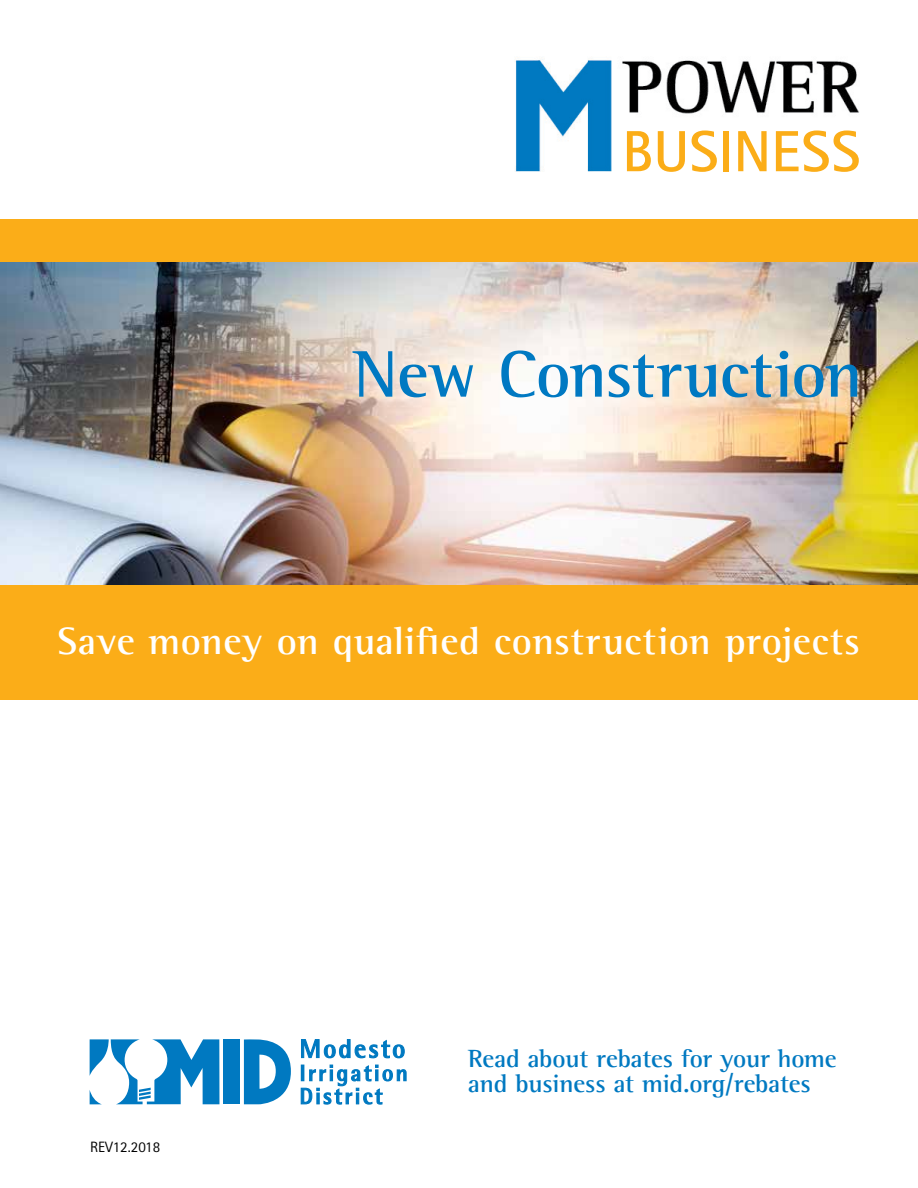
<style>
.page{position:relative;width:918px;height:1188px;background:#fff}
.page>*{position:absolute;margin:0;border:0;box-sizing:border-box;transform-origin:0 0}
.t1{font:700 67.5px "Rotis Semi Serif";letter-spacing:-.015em;color:#0079c2}
.t2{font:700 58.05px "Rotis Sans Serif Std";letter-spacing:.005em;color:#fbad18}
.t3{font:700 39px "Rotis Semi Serif";letter-spacing:.01em;color:#fff}
.t4{font:700 25.5px/25.2px "Rotis Semi Serif";letter-spacing:-.01em;color:#0079c1}
.t5{font:15px "Rotis Sans Serif Std";color:#000}
</style>
<div class="page">
<div style="left:223px;top:1040px;width:17px;height:64px;background:#0079c1"></div>
<svg style="left:244px;top:1039px;width:47px;height:65px"></svg>
<svg style="left:90px;top:1039px;width:129px;height:65px"></svg>
<svg style="left:300px;top:1039px;width:107px;height:66px"></svg>
<img style="left:515px;top:59px;width:344px;height:113px">
<div style="left:0;top:220px;width:918px;height:480px;background:#fbad18"></div>
<img style="left:0;top:262px;width:918px;height:323px">
<div style="left:345px;top:348px;width:521px;height:63px;background:#fff;opacity:.49"></div>
<h2 class="t2" style="left:622px;top:115px;width:239px">BUSINESS</h2>
<h1 class="t1" style="left:353px;top:334px;width:511px">New Construction</h1>
<h3 class="t3" style="left:57px;top:618px;width:804px">Save money on qualified construction projects</h3>
<p class="t5" style="left:90px;top:1138px;width:72px">REV12.2018</p>
<p class="t4" style="left:468px;top:1046px;width:370px">Read about rebates for your home and business at mid.org/rebates</p>
</div>
